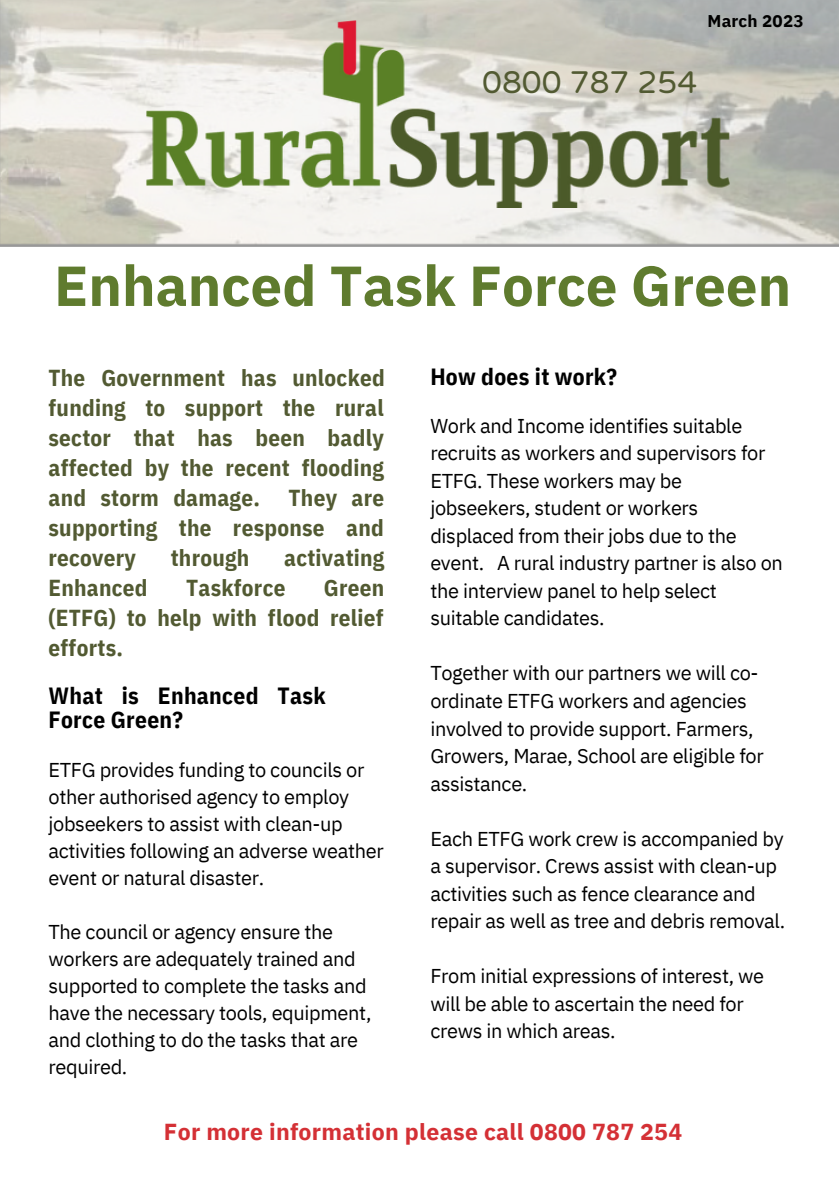
<style>
.page{position:relative;width:839px;height:1191px;background:#fff}
.page>*{position:absolute;margin:0;border:0;box-sizing:border-box;transform-origin:0 0}
.t1{font:700 56.4px "IBM Plex Sans";color:#5f7b2e}
.t2{font:31.6px "Varela Round";color:#525a32}
.t3{font:700 23.4px/24px "IBM Plex Sans Cond";letter-spacing:.01em;color:#000}
.t4{font:700 23px/30px "IBM Plex Sans Cond";letter-spacing:.01em;color:#525a32;text-align:justify}
.t5{font:700 23px "IBM Plex Sans";letter-spacing:.01em;color:#d43035}
.t6{font:20px/27.6px "IBM Plex Sans";letter-spacing:-.015em;color:#000}
.t7{font:700 17px "IBM Plex Sans";letter-spacing:.01em;color:#000}
</style>
<div class="page">
<img style="left:0;top:0;width:838px;height:246px">
<img style="left:147px;top:20px;width:582px;height:188px">
<p class="t7" style="left:707px;top:10px;width:98px">March 2023</p>
<h2 class="t2" style="left:482px;top:64px;width:216px">0800 787 254</h2>
<h1 class="t1" style="left:54px;top:248px;width:738px">Enhanced Task Force Green</h1>
<p class="t4" style="left:48px;top:362px;width:338px">The Government has unlocked funding to support the rural sector that has been badly affected by the recent flooding and storm damage. They are supporting the response and recovery</p>
<p class="t4" style="left:171px;top:542px;width:80px">through</p>
<p class="t4" style="left:284px;top:542px;width:102px">activating</p>
<p class="t4" style="left:48px;top:572px;width:101px">Enhanced</p>
<p class="t4" style="left:186px;top:572px;width:101px">Taskforce</p>
<p class="t4" style="left:48px;top:572px;width:337px;text-indent:275px">Green (ETFG) to help with flood relief efforts.</p>
<p class="t3" style="left:48px;top:683px;width:279px">What is Enhanced Task<br>Force Green?</p>
<p class="t6" style="left:48px;top:756px;width:337px;line-height:27px">ETFG provides funding to councils or other authorised agency to employ jobseekers to assist with clean-up activities following an adverse weather event or natural disaster.</p>
<p class="t6" style="left:48px;top:918px;width:324px;line-height:27px">The council or agency ensure the workers are adequately trained and supported to complete the tasks and have the necessary tools, equipment, and clothing to do the tasks that are required.</p>
<p class="t3" style="left:430px;top:364px;width:188px">How does it work?</p>
<p class="t6" style="left:430px;top:411px;width:354px">Work and Income identifies suitable recruits as workers and supervisors for ETFG. These workers may be jobseekers, student or workers displaced from their jobs due to the event. A rural industry partner is also on the interview panel to help select suitable candidates.</p>
<p class="t6" style="left:430px;top:659px;width:335px">Together with our partners we will co&shy;ordinate ETFG workers and agencies involved to provide support. Farmers, Growers, Marae, School are eligible for assistance.</p>
<p class="t6" style="left:430px;top:824px;width:356px">Each ETFG work crew is accompanied by a supervisor. Crews assist with clean-up activities such as fence clearance and repair as well as tree and debris removal.</p>
<p class="t6" style="left:430px;top:962px;width:335px">From initial expressions of interest, we will be able to ascertain the need for crews in which areas.</p>
<p class="t5" style="left:164px;top:1117px;width:520px">For more information please call 0800 787 254</p>
</div>
